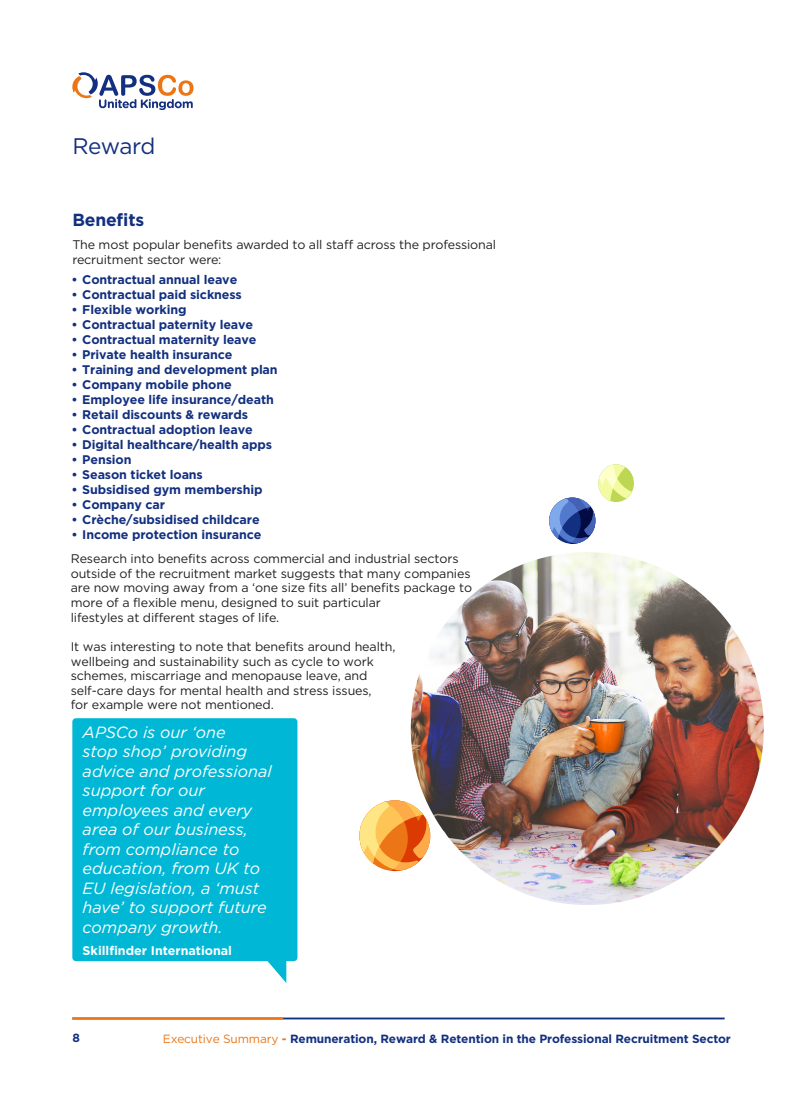
<style>
.page{position:relative;width:797px;height:1105px;background:#fff}
.page>*{position:absolute;margin:0;border:0;box-sizing:border-box;transform-origin:0 0}
.t1{font:22.5px "Gotham";letter-spacing:-.03em;color:#133080}
.t2{font:700 17.5px "Gotham";letter-spacing:-.01em;color:#133080}
.t3{font:italic 16.25px/19.5px "Gotham";color:#fff}
.t4{font:12.5px/14.8px "Gotham";letter-spacing:-.01em;color:#231f20}
.t5{font:700 12.5px "Gotham";letter-spacing:-.01em;color:#133080}
.t6{font:700 12.5px "Gotham";color:#fff}
.t7{font:700 11.88px "Gotham";letter-spacing:-.01em;color:#133080}
.s1{font-weight:400;color:#ec7616}
.s2{color:#ec7616}
</style>
<div class="page">
<hr style="left:72px;top:1017px;width:652px;height:2px;background:#133080">
<hr style="left:72px;top:1017px;width:211px;height:2px;background:#ec7616">
<svg style="left:72px;top:72px;width:121px;height:38px"></svg>
<img style="left:411px;top:552px;width:352px;height:353px;border-radius:176px">
<svg style="left:359px;top:800px;width:71px;height:71px"></svg>
<svg style="left:549px;top:464px;width:85px;height:80px"></svg>
<div style="left:72px;top:718px;width:225px;height:243px;background:#00b8d6;border-radius:4px"></div>
<svg style="left:266px;top:961px;width:20px;height:22px"></svg>
<h1 class="t1" style="left:72px;top:131px;width:85px">Reward</h1>
<h2 class="t2" style="left:72px;top:209px;width:73px">Benefits</h2>
<p class="t4" style="left:72px;top:236px;width:425px">The most popular benefits awarded to all staff across the professional recruitment sector were:</p>
<p class="t5" style="left:72px;top:271px;width:167px">• Contractual annual leave</p>
<p class="t5" style="left:72px;top:286px;width:172px">• Contractual paid sickness</p>
<p class="t5" style="left:72px;top:301px;width:116px">• Flexible working</p>
<p class="t5" style="left:72px;top:316px;width:183px">• Contractual paternity leave</p>
<p class="t5" style="left:72px;top:331px;width:186px">• Contractual maternity leave</p>
<p class="t5" style="left:72px;top:346px;width:162px">• Private health insurance</p>
<p class="t5" style="left:72px;top:361px;width:207px">• Training and development plan</p>
<p class="t5" style="left:72px;top:376px;width:162px">• Company mobile phone</p>
<p class="t5" style="left:72px;top:391px;width:204px">• Employee life insurance/death</p>
<p class="t5" style="left:72px;top:406px;width:178px">• Retail discounts &amp; rewards</p>
<p class="t5" style="left:72px;top:421px;width:183px">• Contractual adoption leave</p>
<p class="t5" style="left:72px;top:436px;width:202px">• Digital healthcare/health apps</p>
<p class="t5" style="left:72px;top:451px;width:61px">• Pension</p>
<p class="t5" style="left:72px;top:466px;width:133px">• Season ticket loans</p>
<p class="t5" style="left:72px;top:481px;width:192px">• Subsidised gym membership</p>
<p class="t5" style="left:72px;top:496px;width:95px">• Company car</p>
<p class="t5" style="left:72px;top:511px;width:189px">• Crèche/subsidised childcare</p>
<p class="t5" style="left:72px;top:526px;width:191px">• Income protection insurance</p>
<p class="t4" style="left:71px;top:551px;width:403px">Research into benefits across commercial and industrial sectors outside of the recruitment market suggests that many companies are now moving away from a ‘one size fits all’ benefits package to more of a flexible menu, designed to suit particular<br>lifestyles at different stages of life.</p>
<p class="t4" style="left:71px;top:639px;width:326px">It was interesting to note that benefits around health, wellbeing and sustainability such as cycle to work schemes, miscarriage and menopause leave, and self-care days for mental health and stress issues,<br>for example were not mentioned.</p>
<h3 class="t3" style="left:83px;top:722px;width:191px">APSCo is our ‘one<br>stop shop’ providing advice and professional support for our employees and every area of our business, from compliance to education, from UK to<br>EU legislation, a ‘must have’ to support future company growth.</h3>
<p class="t6" style="left:83px;top:942px;width:151px">Skillfinder International</p>
<p class="t7" style="left:72px;top:1030px;width:9px">8</p>
<p class="t7" style="left:163px;top:1030px;width:569px"><span class="s1">Executive Summary</span> <span class="s2">-</span> Remuneration, Reward &amp; Retention in the Professional Recruitment Sector</p>
</div>
